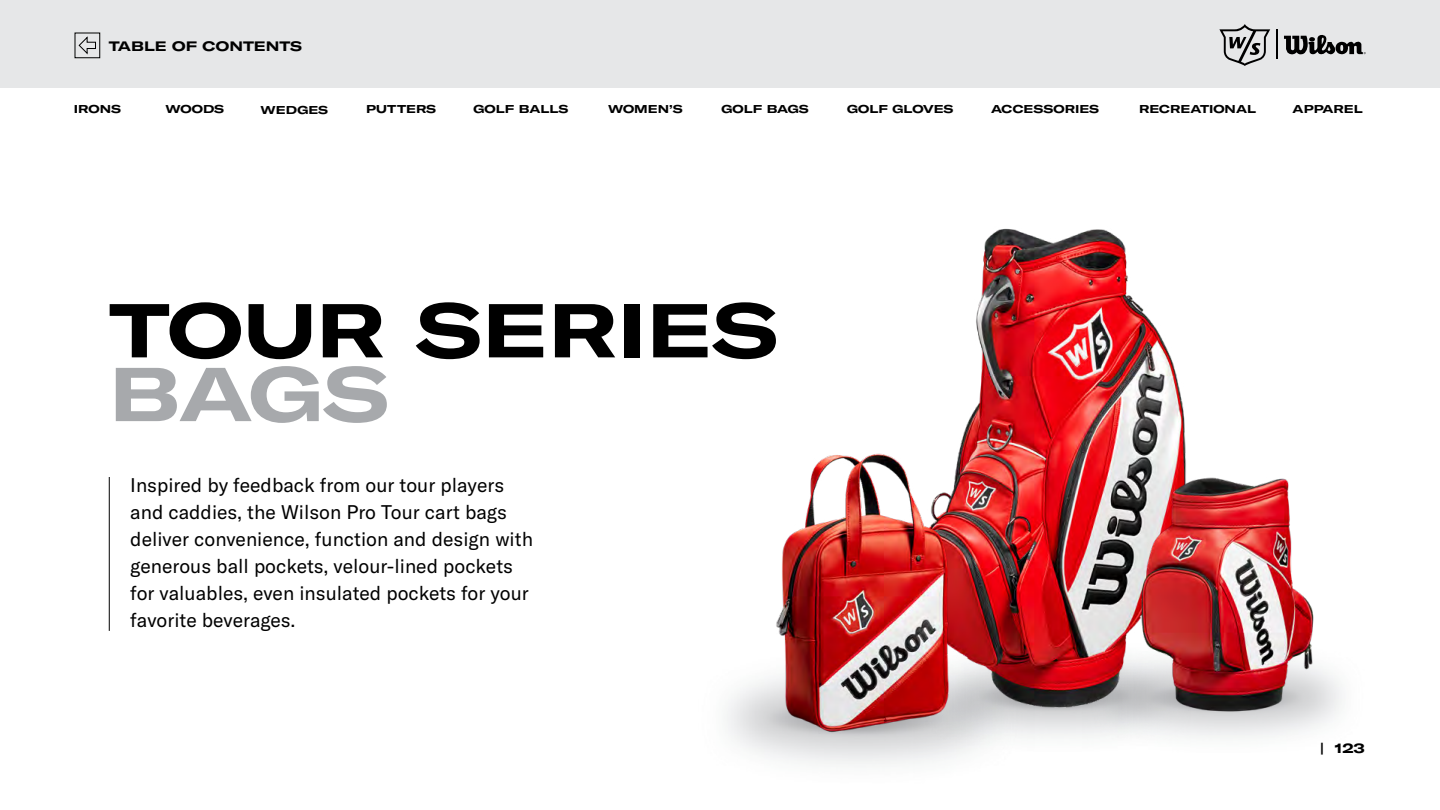
<style>
.page{position:relative;width:1440px;height:810px;background:#fff}
.page>*{position:absolute;margin:0;border:0;box-sizing:border-box;transform-origin:0 0}
.t1{font:700 expanded 75px "GT America";color:#000}
.t2{font:700 expanded 75px "GT America";color:#a7a9ac}
.t3{font:19.5px/27px "GT America";color:#000}
.t4{font:700 expanded 13.5px "GT America";color:#000}
.t5{font:700 expanded 11.25px "GT America";color:#000}
</style>
<div class="page">
<div style="left:0;top:0;width:1440px;height:88px;background:#e6e7e8"></div>
<svg style="left:1284px;top:35px;width:82px;height:20px"></svg>
<svg style="left:1219px;top:24px;width:51px;height:42px"></svg>
<hr style="left:1276px;top:29px;width:2px;height:30px;background:#000">
<div style="left:75px;top:33px;width:25px;height:25px;border:1px solid #000"></div>
<svg style="left:78px;top:36px;width:18px;height:19px"></svg>
<hr style="left:109px;top:477px;width:1px;height:154px;background:#000">
<img style="left:976px;top:228px;width:210px;height:504px">
<img style="left:1082px;top:611px;width:11px;height:126px">
<img style="left:1093px;top:441px;width:249px;height:297px">
<img style="left:715px;top:405px;width:330px;height:353px">
<p class="t4" style="left:109px;top:37px;width:195px">TABLE OF CONTENTS</p>
<p class="t5" style="left:74px;top:102px;width:49px">IRONS</p>
<p class="t5" style="left:165px;top:102px;width:60px">WOODS</p>
<p class="t5" style="left:261px;top:103px;width:69px">WEDGES</p>
<p class="t5" style="left:366px;top:102px;width:71px">PUTTERS</p>
<p class="t5" style="left:474px;top:102px;width:96px">GOLF BALLS</p>
<p class="t5" style="left:608px;top:102px;width:76px">WOMEN’S</p>
<p class="t5" style="left:721px;top:102px;width:89px">GOLF BAGS</p>
<p class="t5" style="left:847px;top:102px;width:108px">GOLF GLOVES</p>
<p class="t5" style="left:991px;top:102px;width:110px">ACCESSORIES</p>
<p class="t5" style="left:1139px;top:102px;width:119px">RECREATIONAL</p>
<p class="t5" style="left:1293px;top:102px;width:72px">APPAREL</p>
<h1 class="t1" style="left:109px;top:284px;width:671px">TOUR SERIES</h1>
<h1 class="t2" style="left:109px;top:348px;width:282px">BAGS</h1>
<p class="t3" style="left:130px;top:472px;width:404px">Inspired by feedback from our tour players and caddies, the Wilson Pro Tour cart bags deliver convenience, function and design with generous ball pockets, velour-lined pockets for valuables, even insulated pockets for your favorite beverages.</p>
<p class="t4" style="left:1320px;top:739px;width:46px">| 123</p>
</div>
